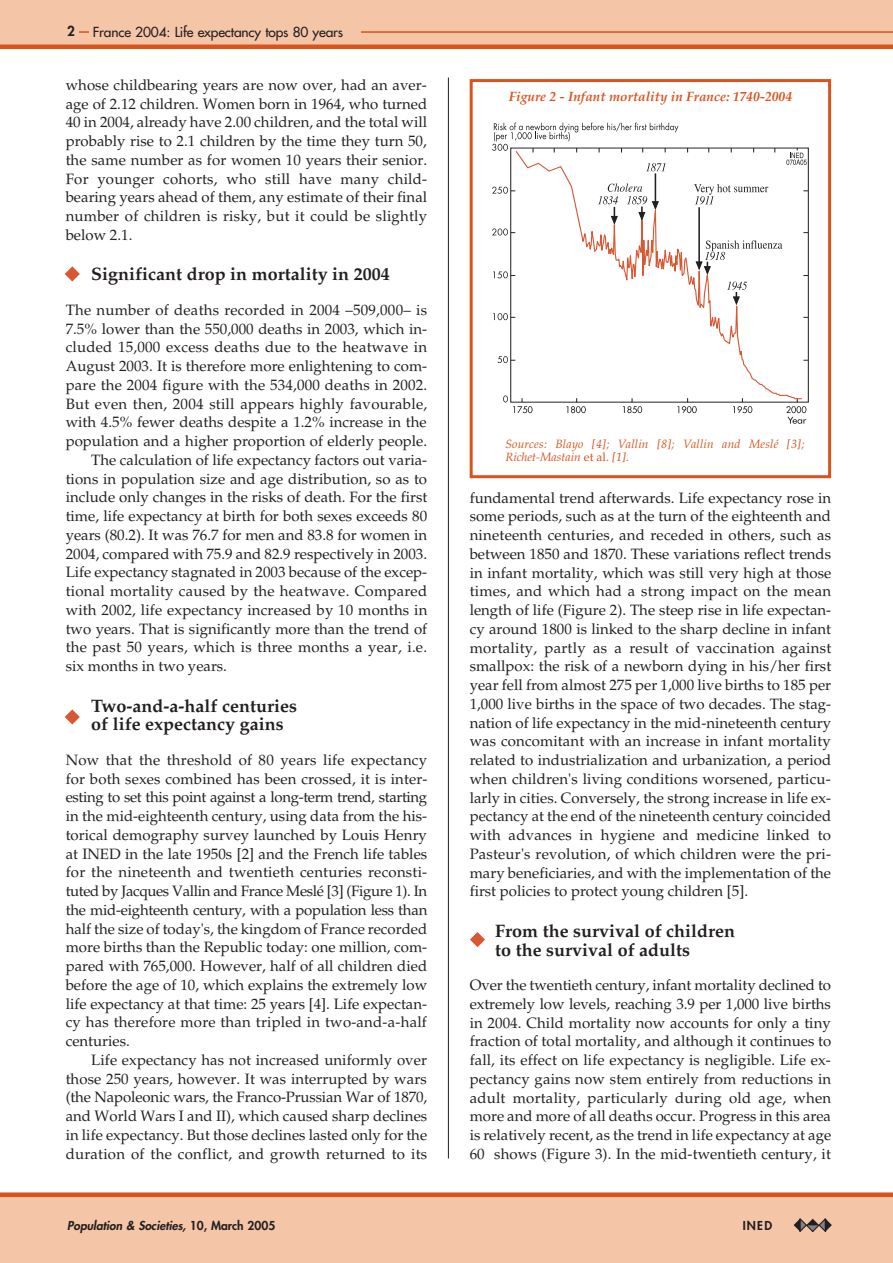
<style>
.page{position:relative;width:893px;height:1263px;background:#fff}
.page>*{position:absolute;margin:0;border:0;box-sizing:border-box;transform-origin:0 0}
.t1{font:700 18px/18.8px "Palatino LT Std";color:#231f20}
.t2{font:15px/18.8px "Palatino LT Std";color:#231f20;text-align:justify}
.t3{font:italic 700 13.5px "Palatino LT Std";color:#d9531c}
.t4{font:500 13.5px "Futura Std";letter-spacing:-.01em;color:#231f20}
.t5{font:800 13.5px "Futura Std";color:#231f20}
.t6{font:italic 12px/12.8px "Palatino LT Std";letter-spacing:.015em;color:#d9531c}
.t7{font:italic 800 12px "Futura Std";color:#231f20}
.t8{font:800 12px "Futura Std";color:#231f20}
.s1{font-style:normal}
</style>
<div class="page">
<svg style="left:65px;top:709px;width:15px;height:15px"></svg>
<svg style="left:65px;top:266px;width:15px;height:16px"></svg>
<svg style="left:470px;top:932px;width:15px;height:15px"></svg>
<div style="left:0;top:0;width:893px;height:47px;background:#f5c5a7"></div>
<hr style="left:68px;top:31px;width:825px;height:2px;background:#d9531c">
<div style="left:66px;top:23px;width:13px;height:17px;background:#f5c5a7"></div>
<hr style="left:0;top:45px;width:893px;height:4px;background:#d9531c">
<div style="left:0;top:1195px;width:893px;height:68px;background:#f5c5a7"></div>
<div style="left:0;top:1192px;width:893px;height:5px;background:#d9531c"></div>
<svg style="left:794px;top:1219px;width:38px;height:12px"></svg>
<div style="left:89px;top:20px;width:272px;height:21px;background:#f5c5a7"></div>
<hr style="left:448px;top:78px;width:1px;height:1080px;background:#231f20">
<svg style="left:503px;top:395px;width:30px;height:18px"></svg>
<svg style="left:494px;top:123px;width:44px;height:236px"></svg>
<svg style="left:538px;top:123px;width:141px;height:291px"></svg>
<svg style="left:575px;top:146px;width:233px;height:278px"></svg>
<svg style="left:696px;top:240px;width:86px;height:34px"></svg>
<svg style="left:727px;top:282px;width:20px;height:22px"></svg>
<svg style="left:694px;top:184px;width:74px;height:20px"></svg>
<svg style="left:598px;top:163px;width:67px;height:61px"></svg>
<div style="left:470px;top:79px;width:361px;height:399px;border:3px solid #d9531c"></div>
<p class="t5" style="left:67px;top:25px;width:9px">2</p>
<p class="t4" style="left:93px;top:25px;width:252px">France 2004: Life expectancy tops 80 years</p>
<p class="t2" style="left:66px;top:77px;width:363px">whose childbearing years are now over, had an aver&shy;age of 2.12 children. Women born in 1964, who turned 40 in 2004, already have 2.00 children, and the total will probably rise to 2.1 children by the time they turn 50, the same number as for women 10 years their senior.<br>For younger cohorts, who still have many child&shy;bearing years ahead of them, any estimate of their final number of children is risky, but it could be slightly below 2.1.</p>
<p class="t1" style="left:91px;top:267px;width:300px">Significant drop in mortality in 2004</p>
<p class="t2" style="left:66px;top:302px;width:363px">The number of deaths recorded in 2004 –509,000– is</p>
<p class="t2" style="left:66px;top:321px;width:363px">7.5% lower than the 550,000 deaths in 2003, which in-</p>
<p class="t2" style="left:66px;top:340px;width:363px">cluded 15,000 excess deaths due to the heatwave in</p>
<p class="t2" style="left:66px;top:358px;width:363px">August 2003. It is therefore more enlightening to com-</p>
<p class="t2" style="left:66px;top:377px;width:363px">pare the 2004 figure with the 534,000 deaths in 2002.</p>
<p class="t2" style="left:66px;top:396px;width:363px">But even then, 2004 still appears highly favourable,</p>
<p class="t2" style="left:66px;top:415px;width:363px">with 4.5% fewer deaths despite a 1.2% increase in the</p>
<p class="t2" style="left:66px;top:433px;width:363px">population and a higher proportion of elderly people.</p>
<p class="t2" style="left:91px;top:452px;width:337px">The calculation of life expectancy factors out varia-</p>
<p class="t2" style="left:66px;top:471px;width:363px">tions in population size and age distribution, so as to</p>
<p class="t2" style="left:66px;top:490px;width:363px">include only changes in the risks of death. For the first</p>
<p class="t2" style="left:66px;top:508px;width:363px">time, life expectancy at birth for both sexes exceeds 80</p>
<p class="t2" style="left:66px;top:527px;width:363px">years (80.2). It was 76.7 for men and 83.8 for women in</p>
<p class="t2" style="left:66px;top:546px;width:363px">2004, compared with 75.9 and 82.9 respectively in 2003.</p>
<p class="t2" style="left:66px;top:565px;width:363px">Life expectancy stagnated in 2003 because of the excep-</p>
<p class="t2" style="left:66px;top:583px;width:363px">tional mortality caused by the heatwave. Compared</p>
<p class="t2" style="left:66px;top:602px;width:363px">with 2002, life expectancy increased by 10 months in</p>
<p class="t2" style="left:66px;top:621px;width:363px">two years. That is significantly more than the trend of</p>
<p class="t2" style="left:66px;top:640px;width:363px">the past 50 years, which is three months a year, i.e.</p>
<p class="t2" style="left:66px;top:658px;width:163px">six months in two years.</p>
<p class="t1" style="left:91px;top:698px;width:207px">Two-and-a-half centuries of life expectancy gains</p>
<p class="t2" style="left:66px;top:752px;width:363px">Now that the threshold of 80 years life expectancy for both sexes combined has been crossed, it is inter&shy;esting to set this point against a long-term trend, starting in the mid-eighteenth century, using data from the his&shy;torical demography survey launched by Louis Henry at INED in the late 1950s [2] and the French life tables for the nineteenth and twentieth centuries reconsti&shy;tuted by Jacques Vallin and France Meslé [3] (Figure 1). In the mid-eighteenth century, with a population less than half the size of today's, the kingdom of France recorded more births than the Republic today: one million, com&shy;pared with 765,000. However, half of all children died before the age of 10, which explains the extremely low life expectancy at that time: 25 years [4]. Life expectan&shy;cy has therefore more than tripled in two-and-a-half centuries.</p>
<p class="t2" style="left:66px;top:1052px;width:363px;text-indent:26px">Life expectancy has not increased uniformly over those 250 years, however. It was interrupted by wars (the Napoleonic wars, the Franco-Prussian War of 1870, and World Wars I and II), which caused sharp declines in life expectancy. But those declines lasted only for the duration of the conflict, and growth returned to its</p>
<p class="t7" style="left:67px;top:1219px;width:210px">Population &amp; Societies, <span class="s1">10, March 2005</span></p>
<p class="t3" style="left:509px;top:91px;width:285px">Figure 2 - Infant mortality in France: 1740-2004</p>
<p class="t6" style="left:505px;top:439px;width:300px">Sources: Blayo [4]; Vallin [8]; Vallin and Meslé [3];<br>Richet-Mastain <span class="s1">et al.</span> [1].</p>
<p class="t2" style="left:470px;top:490px;width:363px">fundamental trend afterwards. Life expectancy rose in some periods, such as at the turn of the eighteenth and nineteenth centuries, and receded in others, such as between 1850 and 1870. These variations reflect trends in infant mortality, which was still very high at those times, and which had a strong impact on the mean length of life (Figure 2). The steep rise in life expectan&shy;cy around 1800 is linked to the sharp decline in infant mortality, partly as a result of vaccination against smallpox: the risk of a newborn dying in his/her first year fell from almost 275 per 1,000 live births to 185 per 1,000 live births in the space of two decades. The stag&shy;nation of life expectancy in the mid-nineteenth century was concomitant with an increase in infant mortality related to industrialization and urbanization, a period when children's living conditions worsened, particu&shy;larly in cities. Conversely, the strong increase in life ex&shy;pectancy at the end of the nineteenth century coincided with advances in hygiene and medicine linked to Pasteur's revolution, of which children were the pri&shy;mary beneficiaries, and with the implementation of the first policies to protect young children [5].</p>
<p class="t1" style="left:495px;top:923px;width:241px">From the survival of children to the survival of adults</p>
<p class="t2" style="left:470px;top:977px;width:363px">Over the twentieth century, infant mortality declined to extremely low levels, reaching 3.9 per 1,000 live births in 2004. Child mortality now accounts for only a tiny fraction of total mortality, and although it continues to fall, its effect on life expectancy is negligible. Life ex&shy;pectancy gains now stem entirely from reductions in adult mortality, particularly during old age, when more and more of all deaths occur. Progress in this area is relatively recent, as the trend in life expectancy at age 60 shows (Figure 3). In the mid-twentieth century, it</p>
<p class="t8" style="left:743px;top:1219px;width:31px">INED</p>
</div>
